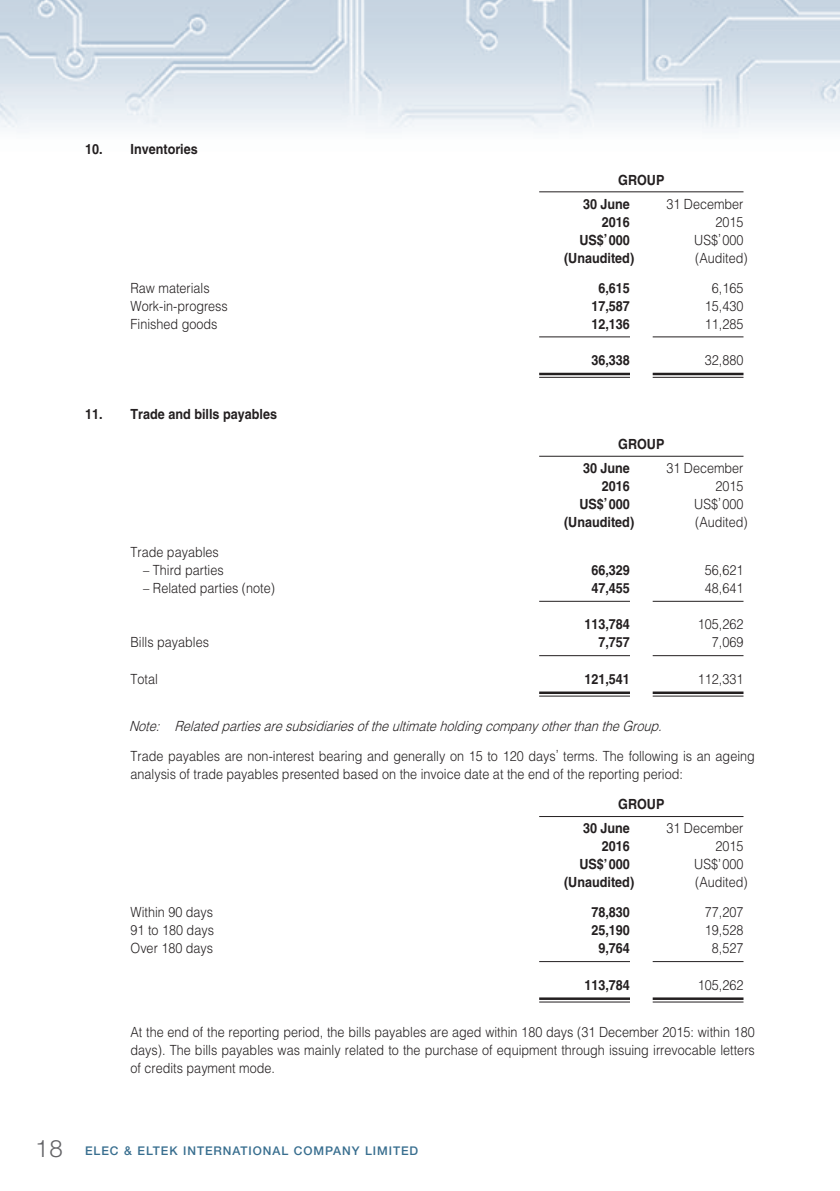
<style>
.page{position:relative;width:840px;height:1191px;background:#fff}
.page>*{position:absolute;margin:0;border:0;box-sizing:border-box;transform-origin:0 0}
._2__附註內文{font:300 14px/18px "Helvetica LT Std";color:#231f20;scale:.9 1}
._2__附註內文-2{font:700 14px "Helvetica LT Std";color:#231f20;scale:.9 1}
._2__附註內文-3{font:italic 300 14px "Helvetica LT Std";color:#231f20;scale:.9 1}
.t1{font:500 12px "Helvetica Neue LT Std";letter-spacing:.08em;color:#386e8f}
.s1{font-weight:300;font-size:24px;color:#636366}
</style>
<div class="page">
<img style="left:0;top:0;width:838px;height:1003px">
<hr style="left:539px;top:191px;width:204px;height:1px;background:#231f20">
<hr style="left:539px;top:336px;width:90px;height:1px;background:#231f20">
<hr style="left:652px;top:336px;width:91px;height:1px;background:#231f20">
<hr style="left:539px;top:373px;width:90px;height:2px;background:#231f20">
<hr style="left:539px;top:377px;width:90px;height:1px;background:#231f20">
<hr style="left:652px;top:373px;width:91px;height:2px;background:#231f20">
<hr style="left:652px;top:377px;width:91px;height:1px;background:#231f20">
<hr style="left:539px;top:456px;width:204px;height:1px;background:#231f20">
<hr style="left:539px;top:601px;width:90px;height:1px;background:#231f20">
<hr style="left:652px;top:601px;width:91px;height:1px;background:#231f20">
<hr style="left:539px;top:655px;width:90px;height:1px;background:#231f20">
<hr style="left:652px;top:655px;width:91px;height:1px;background:#231f20">
<hr style="left:539px;top:691px;width:90px;height:3px;background:#231f20">
<hr style="left:539px;top:695px;width:90px;height:1px;background:#231f20">
<hr style="left:652px;top:691px;width:91px;height:3px;background:#231f20">
<hr style="left:652px;top:695px;width:91px;height:1px;background:#231f20">
<hr style="left:539px;top:816px;width:204px;height:1px;background:#231f20">
<hr style="left:539px;top:961px;width:90px;height:1px;background:#231f20">
<hr style="left:652px;top:961px;width:91px;height:1px;background:#231f20">
<hr style="left:539px;top:997px;width:90px;height:3px;background:#231f20">
<hr style="left:539px;top:1001px;width:90px;height:1px;background:#231f20">
<hr style="left:652px;top:997px;width:91px;height:3px;background:#231f20">
<hr style="left:652px;top:1001px;width:91px;height:1px;background:#231f20">
<p class="_2__附註內文-2" style="left:85px;top:141px;width:127px">10. Inventories</p>
<p class="_2__附註內文-2" style="left:618px;top:171px;width:53px">GROUP</p>
<p class="_2__附註內文-2" style="left:582px;top:195px;width:54px">30 June</p>
<p class="_2__附註內文" style="left:666px;top:194px;width:87px">31 December</p>
<p class="_2__附註內文-2" style="left:601px;top:213px;width:33px">2016</p>
<p class="_2__附註內文" style="left:715px;top:212px;width:33px">2015</p>
<p class="_2__附註內文-2" style="left:579px;top:231px;width:58px">US$’000</p>
<p class="_2__附註內文" style="left:693px;top:230px;width:56px">US$’000</p>
<p class="_2__附註內文-2" style="left:563px;top:249px;width:79px">(Unaudited)</p>
<p class="_2__附註內文" style="left:694px;top:248px;width:60px">(Audited)</p>
<p class="_2__附註內文" style="left:130px;top:278px;width:89px">Raw materials</p>
<p class="_2__附註內文-2" style="left:598px;top:279px;width:37px">6,615</p>
<p class="_2__附註內文" style="left:711px;top:278px;width:37px">6,165</p>
<p class="_2__附註內文" style="left:130px;top:296px;width:110px">Work-in-progress</p>
<p class="_2__附註內文-2" style="left:591px;top:297px;width:44px">17,587</p>
<p class="_2__附註內文" style="left:704px;top:296px;width:44px">15,430</p>
<p class="_2__附註內文" style="left:130px;top:314px;width:98px">Finished goods</p>
<p class="_2__附註內文-2" style="left:591px;top:315px;width:44px">12,136</p>
<p class="_2__附註內文" style="left:704px;top:314px;width:44px">11,285</p>
<p class="_2__附註內文-2" style="left:591px;top:351px;width:44px">36,338</p>
<p class="_2__附註內文" style="left:704px;top:351px;width:44px">32,880</p>
<p class="_2__附註內文-2" style="left:85px;top:405px;width:215px">11. Trade and bills payables</p>
<p class="_2__附註內文-2" style="left:618px;top:435px;width:53px">GROUP</p>
<p class="_2__附註內文-2" style="left:582px;top:459px;width:54px">30 June</p>
<p class="_2__附註內文" style="left:666px;top:459px;width:87px">31 December</p>
<p class="_2__附註內文-2" style="left:601px;top:477px;width:33px">2016</p>
<p class="_2__附註內文" style="left:715px;top:477px;width:33px">2015</p>
<p class="_2__附註內文-2" style="left:579px;top:495px;width:58px">US$’000</p>
<p class="_2__附註內文" style="left:693px;top:495px;width:56px">US$’000</p>
<p class="_2__附註內文-2" style="left:563px;top:513px;width:79px">(Unaudited)</p>
<p class="_2__附註內文" style="left:694px;top:513px;width:60px">(Audited)</p>
<p class="_2__附註內文" style="left:130px;top:543px;width:100px">Trade payables</p>
<p class="_2__附註內文" style="left:143px;top:561px;width:91px">– Third parties</p>
<p class="_2__附註內文-2" style="left:591px;top:561px;width:44px">66,329</p>
<p class="_2__附註內文" style="left:704px;top:561px;width:44px">56,621</p>
<p class="_2__附註內文" style="left:143px;top:579px;width:148px">– Related parties (note)</p>
<p class="_2__附註內文-2" style="left:591px;top:579px;width:44px">47,455</p>
<p class="_2__附註內文" style="left:704px;top:579px;width:44px">48,641</p>
<p class="_2__附註內文-2" style="left:584px;top:616px;width:52px">113,784</p>
<p class="_2__附註內文" style="left:697px;top:615px;width:52px">105,262</p>
<p class="_2__附註內文" style="left:130px;top:633px;width:89px">Bills payables</p>
<p class="_2__附註內文-2" style="left:598px;top:634px;width:37px">7,757</p>
<p class="_2__附註內文" style="left:711px;top:633px;width:37px">7,069</p>
<p class="_2__附註內文" style="left:130px;top:669px;width:32px">Total</p>
<p class="_2__附註內文-2" style="left:584px;top:670px;width:52px">121,541</p>
<p class="_2__附註內文" style="left:697px;top:669px;width:52px">112,331</p>
<p class="_2__附註內文-3" style="left:129px;top:717px;width:598px">Note: Related parties are subsidiaries of the ultimate holding company other than the Group.</p>
<p class="_2__附註內文" style="left:130px;top:747px;width:694px">Trade payables are non-interest bearing and generally on 15 to 120 days’ terms. The following is an ageing analysis of trade payables presented based on the invoice date at the end of the reporting period:</p>
<p class="_2__附註內文-2" style="left:618px;top:795px;width:53px">GROUP</p>
<p class="_2__附註內文-2" style="left:582px;top:819px;width:54px">30 June</p>
<p class="_2__附註內文" style="left:666px;top:819px;width:87px">31 December</p>
<p class="_2__附註內文-2" style="left:601px;top:837px;width:33px">2016</p>
<p class="_2__附註內文" style="left:715px;top:837px;width:33px">2015</p>
<p class="_2__附註內文-2" style="left:579px;top:855px;width:58px">US$’000</p>
<p class="_2__附註內文" style="left:693px;top:855px;width:56px">US$’000</p>
<p class="_2__附註內文-2" style="left:563px;top:873px;width:79px">(Unaudited)</p>
<p class="_2__附註內文" style="left:694px;top:873px;width:60px">(Audited)</p>
<p class="_2__附註內文" style="left:130px;top:903px;width:93px">Within 90 days</p>
<p class="_2__附註內文-2" style="left:591px;top:903px;width:44px">78,830</p>
<p class="_2__附註內文" style="left:704px;top:903px;width:44px">77,207</p>
<p class="_2__附註內文" style="left:130px;top:921px;width:94px">91 to 180 days</p>
<p class="_2__附註內文-2" style="left:591px;top:921px;width:44px">25,190</p>
<p class="_2__附註內文" style="left:704px;top:921px;width:44px">19,528</p>
<p class="_2__附註內文" style="left:130px;top:939px;width:93px">Over 180 days</p>
<p class="_2__附註內文-2" style="left:598px;top:939px;width:37px">9,764</p>
<p class="_2__附註內文" style="left:711px;top:939px;width:37px">8,527</p>
<p class="_2__附註內文-2" style="left:584px;top:976px;width:52px">113,784</p>
<p class="_2__附註內文" style="left:697px;top:975px;width:52px">105,262</p>
<p class="_2__附註內文" style="left:130px;top:1022px;width:694px;text-align:justify">At the end of the reporting period, the bills payables are aged within 180 days (31 December 2015: within 180 days). The bills payables was mainly related to the purchase of equipment through issuing irrevocable letters of credits payment mode.</p>
<p class="t1" style="left:35px;top:1143px;width:384px"><span class="s1">18</span> ELEC &amp; ELTEK INTERNATIONAL COMPANY LIMITED</p>
</div>
